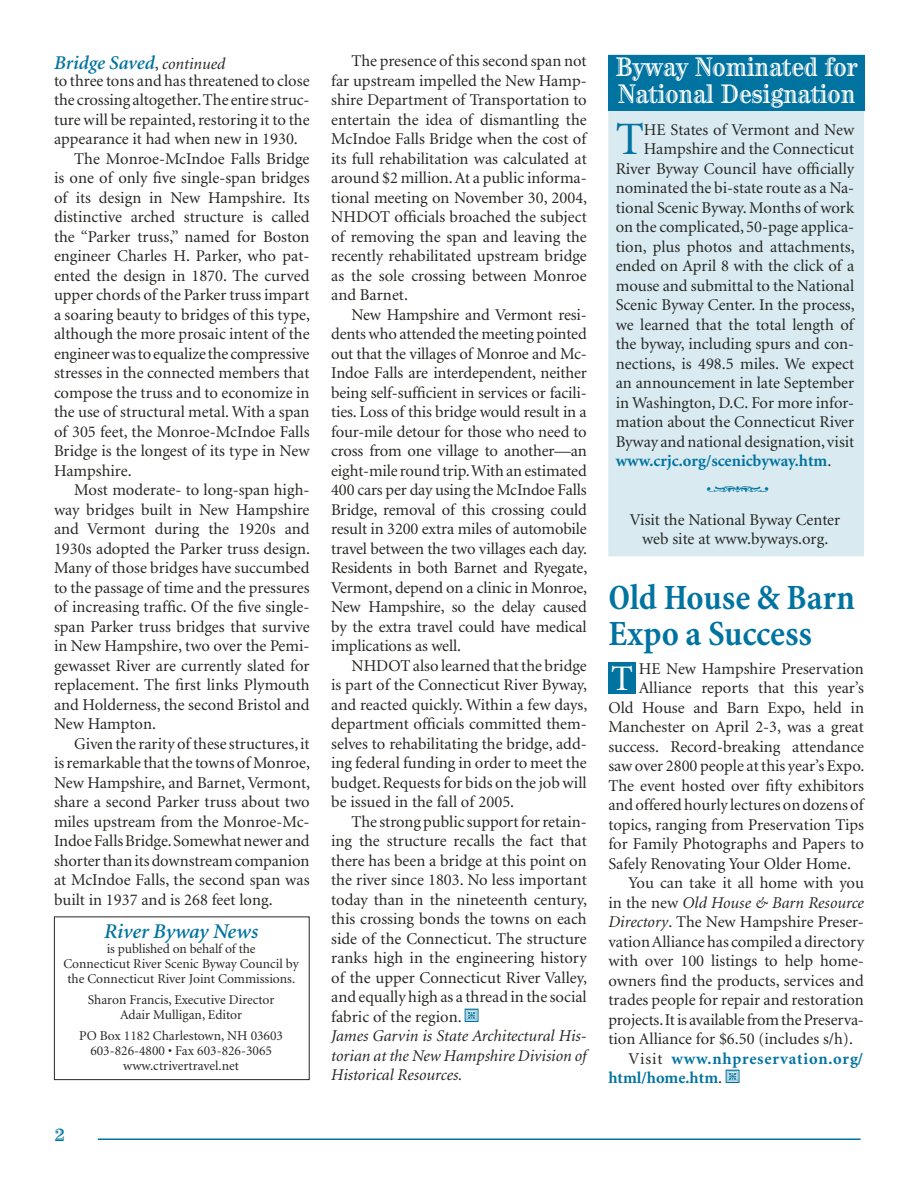
<style>
.page{position:relative;width:918px;height:1188px;background:#fff}
.page>*{position:absolute;margin:0;border:0;box-sizing:border-box;transform-origin:0 0}
.text{font:46.5px "Minion";color:#0073a0}
._30_pt_head{font:700 condensed 36px/36px "Minion";color:#0073a0}
.text-2{font:36px "Minion";color:#fff}
.Reverse_head{font:700 27px/27px "Century Handtooled";color:#fff;scale:.86 1}
.text-3{font:italic 600 21px "Minion";letter-spacing:-.005em;color:#0073a0}
.text-4{font:italic 600 19.5px "Minion";color:#0073a0}
.Reverse_head-2{font:700 18px "Century Handtooled";color:#0073a0}
.text-5{font:16.5px/19.5px "Minion";color:#252723;text-align:justify}
._30_pt_head-2{font:16.5px "Minion";color:#252723}
.text-6{font:italic 16.5px/19.5px "Minion";color:#252723;text-align:justify}
.text-7{font:700 16.5px/19.5px "Minion";letter-spacing:.045em;color:#0073a0}
.text-8{font:700 16.5px "Minion";color:#0073a0}
.text-9{font:13.5px/15px "Minion";color:#252723;text-align:center}
.s1{font-weight:400;font-style:normal;font-size:16.5px;color:#252723}
.s2{font-weight:400;font-size:16.5px;color:#252723}
.s3{font-weight:400;color:#252723}
.s4{font-style:italic}
</style>
<div class="page">
<hr style="left:98px;top:1138px;width:763px;height:2px;background:#0073a0">
<div style="left:609px;top:54px;width:255px;height:502px;background:#d9eaf1"></div>
<div style="left:54px;top:916px;width:256px;height:164px;border:1px solid #252723"></div>
<div style="left:608px;top:55px;width:257px;height:56px;background:#0073a0"></div>
<div style="left:608px;top:662px;width:28px;height:32px;background:#0073a0"></div>
<p class="text-4" style="left:54px;top:53px;width:173px">Bridge Saved<span class="s1">,</span> <span class="s2">continued</span></p>
<p class="text-5" style="left:54px;top:71px;width:257px">to three tons and has threatened to close the crossing altogether. The entire struc&shy;ture will be repainted, restoring it to the appearance it had when new in 1930.</p>
<p class="text-5" style="left:54px;top:149px;width:258px;text-indent:20px">The Monroe-McIndoe Falls Bridge is one of only five single-span bridges of its design in New Hampshire. Its distinctive arched structure is called the “Parker truss,” named for Boston engineer Charles H. Parker, who pat&shy;ented the design in 1870. The curved upper chords of the Parker truss impart a soaring beauty to bridges of this type, although the more prosaic intent of the engineer was to equalize the compressive stresses in the connected members that compose the truss and to economize in the use of structural metal. With a span of 305 feet, the Monroe-McIndoe Falls Bridge is the longest of its type in New Hampshire.</p>
<p class="text-5" style="left:54px;top:481px;width:258px;text-indent:20px">Most moderate- to long-span high&shy;way bridges built in New Hampshire and Vermont during the 1920s and 1930s adopted the Parker truss design.<br>Many of those bridges have succumbed to the passage of time and the pressures of increasing traffic. Of the five single&shy;span Parker truss bridges that survive in New Hampshire, two over the Pemi&shy;gewasset River are currently slated for replacement. The first links Plymouth and Holderness, the second Bristol and New Hampton.</p>
<p class="text-5" style="left:54px;top:734px;width:258px;text-indent:20px">Given the rarity of these structures, it is remarkable that the towns of Monroe, New Hampshire, and Barnet, Vermont, share a second Parker truss about two miles upstream from the Monroe-Mc-Indoe Falls Bridge. Somewhat newer and shorter than its downstream companion at McIndoe Falls, the second span was built in 1937 and is 268 feet long.</p>
<p class="text-3" style="left:104px;top:921px;width:155px">River Byway News</p>
<p class="text-9" style="left:64px;top:942px;width:237px">is published on behalf of the<br>Connecticut River Scenic Byway Council by the Connecticut River Joint Commissions.</p>
<p class="text-9" style="left:88px;top:993px;width:188px">Sharon Francis, Executive Director</p>
<p class="text-9" style="left:120px;top:1008px;width:123px">Adair Mulligan, Editor</p>
<p class="text-9" style="left:79px;top:1029px;width:205px">PO Box 1182 Charlestown, NH 03603</p>
<p class="text-9" style="left:90px;top:1044px;width:183px">603-826-4800 • Fax 603-826-3065</p>
<p class="text-9" style="left:123px;top:1059px;width:117px">www.ctrivertravel.net</p>
<p class="Reverse_head-2" style="left:54px;top:1124px;width:13px">2</p>
<p class="text-5" style="left:331px;top:52px;width:258px;text-indent:20px">The presence of this second span not far upstream impelled the New Hamp&shy;shire Department of Transportation to entertain the idea of dismantling the McIndoe Falls Bridge when the cost of its full rehabilitation was calculated at around $2 million. At a public informa&shy;tional meeting on November 30, 2004, NHDOT officials broached the subject of removing the span and leaving the recently rehabilitated upstream bridge as the sole crossing between Monroe and Barnet.</p>
<p class="text-5" style="left:331px;top:305px;width:258px;text-indent:20px">New Hampshire and Vermont resi&shy;dents who attended the meeting pointed out that the villages of Monroe and Mc-Indoe Falls are interdependent, neither being self-sufficient in services or facili&shy;ties. Loss of this bridge would result in a four-mile detour for those who need to cross from one village to another—an eight-mile round trip. With an estimated 400 cars per day using the McIndoe Falls Bridge, removal of this crossing could result in 3200 extra miles of automobile travel between the two villages each day.<br>Residents in both Barnet and Ryegate, Vermont, depend on a clinic in Monroe, New Hampshire, so the delay caused by the extra travel could have medical implications as well.</p>
<p class="text-5" style="left:331px;top:656px;width:258px;text-indent:20px">NHDOT also learned that the bridge is part of the Connecticut River Byway, and reacted quickly. Within a few days, department officials committed them&shy;selves to rehabilitating the bridge, add&shy;ing federal funding in order to meet the budget. Requests for bids on the job will be issued in the fall of 2005.</p>
<p class="text-5" style="left:331px;top:812px;width:258px;text-indent:20px">The strong public support for retain&shy;ing the structure recalls the fact that there has been a bridge at this point on the river since 1803. No less important today than in the nineteenth century, this crossing bonds the towns on each side of the Connecticut. The structure ranks high in the engineering history of the upper Connecticut River Valley, and equally high as a thread in the social fabric of the region.</p>
<p class="text-6" style="left:331px;top:1027px;width:257px">James Garvin is State Architectural His&shy;torian at the New Hampshire Division of Historical Resources.</p>
<p class="Reverse_head" style="left:616px;top:53px;width:282px">Byway Nominated for<br>National Designation</p>
<p class="text" style="left:616px;top:116px;width:30px">T</p>
<p class="text-5" style="left:644px;top:120px;width:212px">HE States of Vermont and New</p>
<p class="text-5" style="left:644px;top:140px;width:212px">Hampshire and the Connecticut</p>
<p class="text-5" style="left:616px;top:159px;width:240px">River Byway Council have officially</p>
<p class="text-5" style="left:616px;top:179px;width:240px">nominated the bi-state route as a Na-</p>
<p class="text-5" style="left:616px;top:198px;width:240px">tional Scenic Byway. Months of work</p>
<p class="text-5" style="left:616px;top:218px;width:240px">on the complicated, 50-page applica-</p>
<p class="text-5" style="left:616px;top:237px;width:240px">tion, plus photos and attachments,</p>
<p class="text-5" style="left:616px;top:257px;width:240px">ended on April 8 with the click of a</p>
<p class="text-5" style="left:616px;top:276px;width:240px">mouse and submittal to the National</p>
<p class="text-5" style="left:616px;top:296px;width:240px">Scenic Byway Center. In the process,</p>
<p class="text-5" style="left:616px;top:315px;width:239px">we learned that the total length of</p>
<p class="text-5" style="left:616px;top:335px;width:240px">the byway, including spurs and con-</p>
<p class="text-5" style="left:616px;top:354px;width:240px">nections, is 498.5 miles. We expect</p>
<p class="text-5" style="left:616px;top:374px;width:240px">an announcement in late September</p>
<p class="text-5" style="left:616px;top:393px;width:240px">in Washington, D.C. For more infor-</p>
<p class="text-5" style="left:616px;top:413px;width:240px">mation about the Connecticut River</p>
<p class="text-5" style="left:616px;top:432px;width:240px">Byway and national designation, visit</p>
<p class="text-8" style="left:616px;top:452px;width:217px">www.crjc.org/scenicbyway.htm<span class="s3">.</span></p>
<p class="text-5" style="left:630px;top:510px;width:212px;text-align:center">Visit the National Byway Center web site at www.byways.org.</p>
<p class="_30_pt_head" style="left:608px;top:580px;width:248px">Old House &amp; Barn<br>Expo a Success</p>
<p class="_30_pt_head-2" style="left:639px;top:660px;width:227px">HE New Hampshire Preservation</p>
<p class="_30_pt_head-2" style="left:639px;top:680px;width:227px">Alliance reports that this year’s</p>
<p class="_30_pt_head-2" style="left:608px;top:699px;width:257px">Old House and Barn Expo, held in</p>
<p class="_30_pt_head-2" style="left:608px;top:719px;width:257px">Manchester on April 2-3, was a great</p>
<p class="_30_pt_head-2" style="left:608px;top:738px;width:257px">success. Record-breaking attendance</p>
<p class="_30_pt_head-2" style="left:608px;top:758px;width:258px">saw over 2800 people at this year’s Expo.</p>
<p class="_30_pt_head-2" style="left:608px;top:777px;width:257px">The event hosted over fifty exhibitors</p>
<p class="_30_pt_head-2" style="left:608px;top:797px;width:257px">and offered hourly lectures on dozens of</p>
<p class="_30_pt_head-2" style="left:608px;top:816px;width:257px">topics, ranging from Preservation Tips</p>
<p class="_30_pt_head-2" style="left:608px;top:836px;width:257px">for Family Photographs and Papers to</p>
<p class="_30_pt_head-2" style="left:608px;top:855px;width:244px">Safely Renovating Your Older Home.</p>
<p class="text-5" style="left:608px;top:874px;width:257px;text-indent:20px">You can take it all home with you in the new <span class="s4">Old House &amp; Barn Resource Directory</span>. The New Hampshire Preser&shy;vation Alliance has compiled a directory with over 100 listings to help home&shy;owners find the products, services and trades people for repair and restoration projects. It is available from the Preserva&shy;tion Alliance for $6.50 (includes s/h).</p>
<p class="text-7" style="left:608px;top:1049px;width:256px;text-indent:20px"><span class="s3">Visit</span> www.nhpreservation.org/ html/home.htm<span class="s3">.</span></p>
<p class="text-2" style="left:611px;top:661px;width:23px">T</p>
</div>
